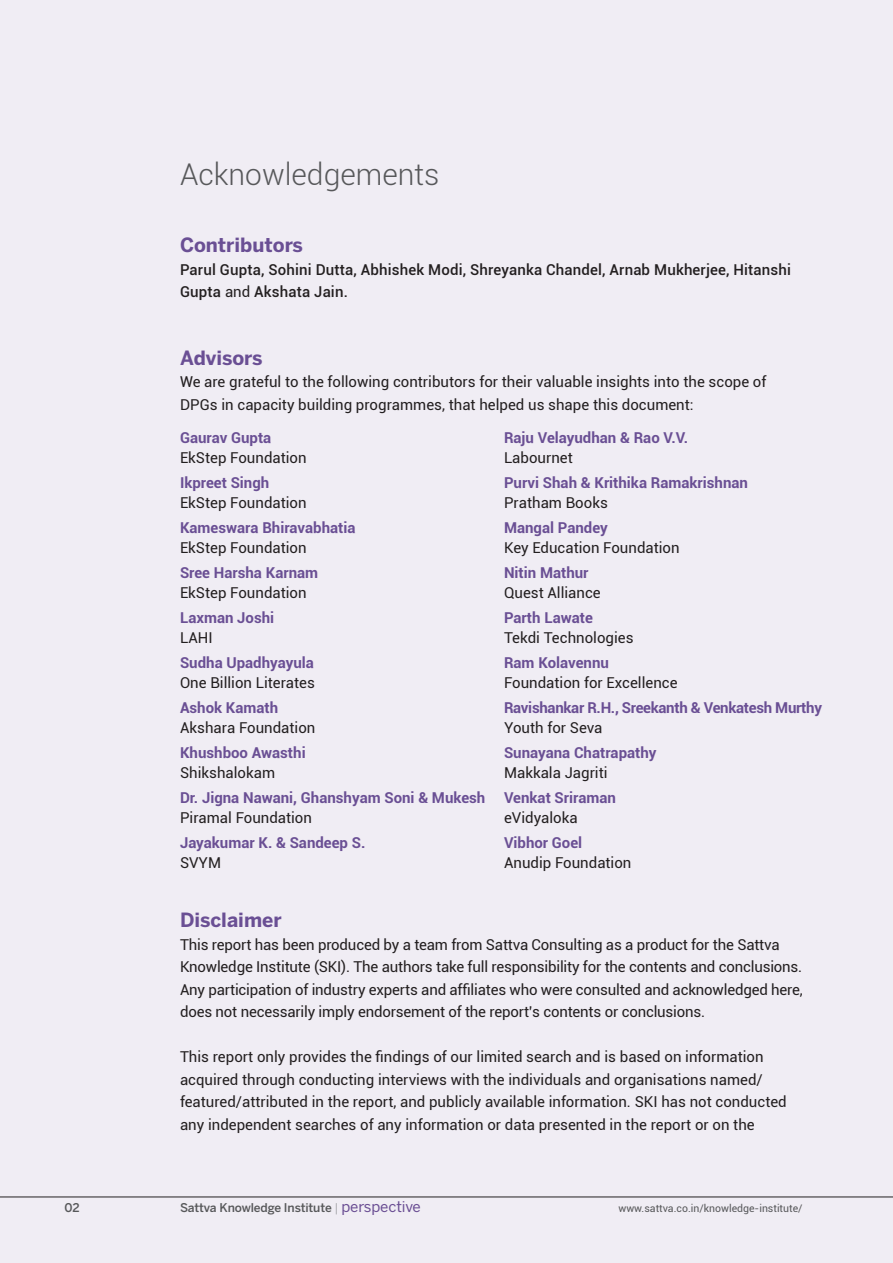
<style>
.page{position:relative;width:893px;height:1263px;background:#f0edf4}
.page>*{position:absolute;margin:0;border:0;box-sizing:border-box;transform-origin:0 0}
.Heading{font:300 30px "Roboto";color:#57585a}
.Body_Text{font:700 19.5px "Benton Sans";color:#6a4f94}
.Body_Text-2{font:15px/22.5px "Roboto";color:#231f20}
.Body_Text-3{font:700 15px/19.5px "Roboto";color:#6a4f94}
.Body_Text-4{font:500 15px/22.5px "Roboto";letter-spacing:.01em;color:#231f20}
.Body_Text-5{font:700 15px "Roboto";letter-spacing:-.02em;color:#6a4f94}
.t1{font:500 12px "Benton Sans";letter-spacing:-.01em;color:#57585a}
.t2{font:10.5px "Roboto";color:#57585a}
.s1{font-weight:400}
.s2{font-weight:400;color:#231f20}
.s3{font-weight:300;color:#808285}
.s4{font-weight:400;font-size:15px;color:#6b4f94}
</style>
<div class="page">
<hr style="left:0;top:1197px;width:893px;height:1px;background:#231f20">
<p class="Heading" style="left:180px;top:153px;width:261px">Acknowledgements</p>
<p class="Body_Text" style="left:180px;top:233px;width:125px">Contributors</p>
<p class="Body_Text-4" style="left:180px;top:257px;width:612px">Parul Gupta, Sohini Dutta, Abhishek Modi, Shreyanka Chandel, Arnab Mukherjee, Hitanshi<br>Gupta <span class="s1">and</span> Akshata Jain.</p>
<p class="Body_Text" style="left:180px;top:346px;width:84px">Advisors</p>
<p class="Body_Text-2" style="left:180px;top:370px;width:588px">We are grateful to the following contributors for their valuable insights into the scope of<br>DPGs in capacity building programmes, that helped us shape this document:</p>
<p class="Body_Text-3" style="left:180px;top:428px;width:93px">Gaurav Gupta</p>
<p class="Body_Text-2" style="left:180px;top:446px;width:128px">EkStep Foundation</p>
<p class="Body_Text-3" style="left:180px;top:473px;width:91px">Ikpreet Singh</p>
<p class="Body_Text-2" style="left:180px;top:491px;width:128px">EkStep Foundation</p>
<p class="Body_Text-3" style="left:180px;top:518px;width:177px">Kameswara Bhiravabhatia</p>
<p class="Body_Text-2" style="left:180px;top:536px;width:128px">EkStep Foundation</p>
<p class="Body_Text-3" style="left:180px;top:563px;width:140px">Sree Harsha Karnam</p>
<p class="Body_Text-2" style="left:180px;top:581px;width:128px">EkStep Foundation</p>
<p class="Body_Text-3" style="left:180px;top:608px;width:96px">Laxman Joshi</p>
<p class="Body_Text-2" style="left:180px;top:626px;width:34px">LAHI</p>
<p class="Body_Text-3" style="left:180px;top:653px;width:135px">Sudha Upadhyayula</p>
<p class="Body_Text-2" style="left:180px;top:671px;width:136px">One Billion Literates</p>
<p class="Body_Text-3" style="left:180px;top:698px;width:100px">Ashok Kamath</p>
<p class="Body_Text-2" style="left:180px;top:716px;width:137px">Akshara Foundation</p>
<p class="Body_Text-3" style="left:180px;top:743px;width:127px">Khushboo Awasthi</p>
<p class="Body_Text-2" style="left:180px;top:761px;width:97px">Shikshalokam</p>
<p class="Body_Text-3" style="left:180px;top:788px;width:307px">Dr. Jigna Nawani, Ghanshyam Soni &amp; Mukesh<br><span class="s2">Piramal Foundation</span></p>
<p class="Body_Text-3" style="left:180px;top:833px;width:187px">Jayakumar K. &amp; Sandeep S.</p>
<p class="Body_Text-2" style="left:180px;top:851px;width:43px">SVYM</p>
<p class="Body_Text-3" style="left:504px;top:428px;width:186px">Raju Velayudhan &amp; Rao V.V.</p>
<p class="Body_Text-2" style="left:504px;top:446px;width:70px">Labournet</p>
<p class="Body_Text-3" style="left:504px;top:473px;width:245px">Purvi Shah &amp; Krithika Ramakrishnan</p>
<p class="Body_Text-2" style="left:504px;top:491px;width:105px">Pratham Books</p>
<p class="Body_Text-3" style="left:504px;top:518px;width:105px">Mangal Pandey</p>
<p class="Body_Text-2" style="left:504px;top:536px;width:177px">Key Education Foundation</p>
<p class="Body_Text-3" style="left:504px;top:563px;width:86px">Nitin Mathur</p>
<p class="Body_Text-2" style="left:504px;top:581px;width:98px">Quest Alliance</p>
<p class="Body_Text-3" style="left:504px;top:608px;width:90px">Parth Lawate</p>
<p class="Body_Text-2" style="left:504px;top:626px;width:131px">Tekdi Technologies</p>
<p class="Body_Text-3" style="left:504px;top:653px;width:106px">Ram Kolavennu</p>
<p class="Body_Text-2" style="left:504px;top:671px;width:175px">Foundation for Excellence</p>
<p class="Body_Text-5" style="left:504px;top:697px;width:319px">Ravishankar R.H., Sreekanth &amp; Venkatesh Murthy</p>
<p class="Body_Text-2" style="left:504px;top:716px;width:100px">Youth for Seva</p>
<p class="Body_Text-3" style="left:504px;top:743px;width:154px">Sunayana Chatrapathy</p>
<p class="Body_Text-2" style="left:504px;top:761px;width:105px">Makkala Jagriti</p>
<p class="Body_Text-3" style="left:504px;top:788px;width:113px">Venkat Sriraman</p>
<p class="Body_Text-2" style="left:504px;top:806px;width:75px">eVidyaloka</p>
<p class="Body_Text-3" style="left:504px;top:833px;width:80px">Vibhor Goel</p>
<p class="Body_Text-2" style="left:504px;top:851px;width:129px">Anudip Foundation</p>
<p class="Body_Text" style="left:180px;top:908px;width:103px">Disclaimer</p>
<p class="Body_Text-2" style="left:180px;top:932px;width:624px">This report has been produced by a team from Sattva Consulting as a product for the Sattva Knowledge Institute (SKI). The authors take full responsibility for the contents and conclusions.<br>Any participation of industry experts and affiliates who were consulted and acknowledged here, does not necessarily imply endorsement of the report’s contents or conclusions.</p>
<p class="Body_Text-2" style="left:180px;top:1045px;width:608px">This report only provides the findings of our limited search and is based on information acquired through conducting interviews with the individuals and organisations named/ featured/attributed in the report, and publicly available information. SKI has not conducted any independent searches of any information or data presented in the report or on the</p>
<p class="t1" style="left:65px;top:1200px;width:17px">02</p>
<p class="t1" style="left:180px;top:1200px;width:242px">Sattva Knowledge Institute <span class="s3">|</span> <span class="s4">perspective</span></p>
<p class="t2" style="left:618px;top:1201px;width:186px">www.sattva.co.in/knowledge-institute/</p>
</div>
